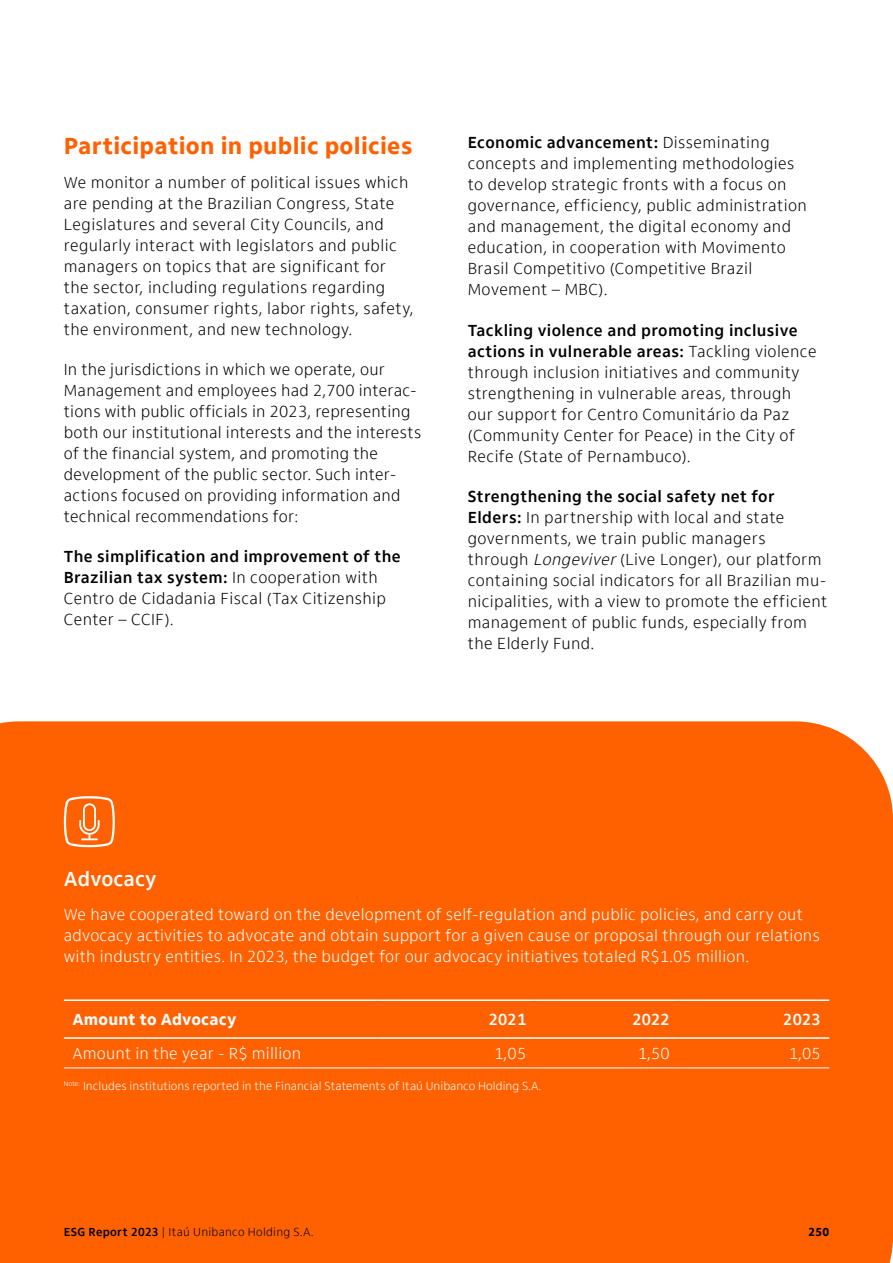
<style>
.page{position:relative;width:893px;height:1263px;background:#fff}
.page>*{position:absolute;margin:0;border:0;box-sizing:border-box;transform-origin:0 0}
.t1{font:800 24px "Itau Text Pro";letter-spacing:.01em;color:#ff6100}
.t2{font:700 21px "Itau Text Pro";color:#fff}
.t3{font:300 16.5px/21px "Itau Text Pro";letter-spacing:.02em;color:#000}
.t4{font:300 16.5px/21px "Itau Text Pro";letter-spacing:.01em;color:#fff}
.t5{font:800 16.5px "Itau Text Pro";letter-spacing:.01em;color:#fff}
.t6{font:700 16.5px "Itau Text Pro";letter-spacing:.01em;color:#fff}
.t7{font:300 12px "Itau Text Pro";color:#fff}
.t8{font:300 12px "Itau Text Pro";letter-spacing:.02em;color:#000}
.t9{font:800 12px "Itau Text Pro";color:#000}
.s1{font-weight:700}
.s2{font-style:italic}
</style>
<div class="page">
<div style="left:0;top:721px;width:893px;height:542px;background:#ff6100"></div>
<hr style="left:64px;top:1068px;width:313px;height:1px;background:#fff">
<hr style="left:377px;top:1068px;width:158px;height:1px;background:#fff">
<hr style="left:535px;top:1068px;width:143px;height:1px;background:#fff">
<hr style="left:678px;top:1068px;width:151px;height:1px;background:#fff">
<hr style="left:64px;top:999px;width:313px;height:2px;background:#fff">
<hr style="left:377px;top:999px;width:158px;height:2px;background:#fff">
<hr style="left:535px;top:999px;width:143px;height:2px;background:#fff">
<hr style="left:678px;top:999px;width:151px;height:2px;background:#fff">
<hr style="left:64px;top:1037px;width:313px;height:2px;background:#fff">
<hr style="left:377px;top:1037px;width:158px;height:2px;background:#fff">
<hr style="left:535px;top:1037px;width:143px;height:2px;background:#fff">
<hr style="left:678px;top:1037px;width:151px;height:2px;background:#fff">
<svg style="left:63px;top:795px;width:53px;height:53px;background:#ff8337"></svg>
<h1 class="t1" style="left:64px;top:132px;width:350px">Participation in public policies</h1>
<p class="t3" style="left:64px;top:172px;width:351px">We monitor a number of political issues which are pending at the Brazilian Congress, State Legislatures and several City Councils, and regularly interact with legislators and public managers on topics that are significant for the sector, including regulations regarding taxation, consumer rights, labor rights, safety, the environment, and new technology.</p>
<p class="t3" style="left:64px;top:359px;width:359px">In the jurisdictions in which we operate, our Management and employees had 2,700 interac&shy;tions with public officials in 2023, representing both our institutional interests and the interests of the financial system, and promoting the development of the public sector. Such inter&shy;actions focused on providing information and technical recommendations for:</p>
<p class="t3" style="left:64px;top:546px;width:339px"><span class="s1">The simplification and improvement of the Brazilian tax system:</span> In cooperation with Centro de Cidadania Fiscal (Tax Citizenship Center – CCIF).</p>
<p class="t3" style="left:468px;top:133px;width:341px"><span class="s1">Economic advancement:</span> Disseminating concepts and implementing methodologies to develop strategic fronts with a focus on governance, efficiency, public administration and management, the digital economy and education, in cooperation with Movimento Brasil Competitivo (Competitive Brazil Movement – MBC).</p>
<p class="t3" style="left:468px;top:320px;width:350px"><span class="s1">Tackling violence and promoting inclusive actions in vulnerable areas:</span> Tackling violence through inclusion initiatives and community strengthening in vulnerable areas, through our support for Centro Comunitário da Paz (Community Center for Peace) in the City of Recife (State of Pernambuco).</p>
<p class="t3" style="left:468px;top:486px;width:361px"><span class="s1">Strengthening the social safety net for Elders:</span> In partnership with local and state governments, we train public managers through <span class="s2">Longeviver</span>(Live Longer), our platform containing social indicators for all Brazilian mu&shy;nicipalities, with a view to promote the efficient management of public funds, especially from the Elderly Fund.</p>
<p class="t2" style="left:64px;top:867px;width:94px">Advocacy</p>
<p class="t4" style="left:64px;top:904px;width:758px">We have cooperated toward on the development of self-regulation and public policies, and carry out advocacy activities to advocate and obtain support for a given cause or proposal through our relations with industry entities. In 2023, the budget for our advocacy initiatives totaled R$1.05 million.</p>
<p class="t5" style="left:72px;top:1010px;width:166px">Amount to Advocacy</p>
<p class="t6" style="left:489px;top:1010px;width:39px">2021</p>
<p class="t6" style="left:632px;top:1010px;width:39px">2022</p>
<p class="t6" style="left:783px;top:1010px;width:39px">2023</p>
<p class="t4" style="left:72px;top:1043px;width:230px">Amount in the year - R$ million</p>
<p class="t4" style="left:494px;top:1043px;width:34px">1,05</p>
<p class="t4" style="left:638px;top:1043px;width:34px">1,50</p>
<p class="t4" style="left:789px;top:1043px;width:34px">1,05</p>
<p class="t7" style="left:64px;top:1079px;width:479px"><sup>Note:</sup> Includes institutions reported in the Financial Statements of Itaú Unibanco Holding S.A.</p>
<p class="t8" style="left:64px;top:1225px;width:251px"><span class="s1">ESG Report 2023</span> | Itaú Unibanco Holding S.A.</p>
<p class="t9" style="left:808px;top:1224px;width:22px">250</p>
</div>
